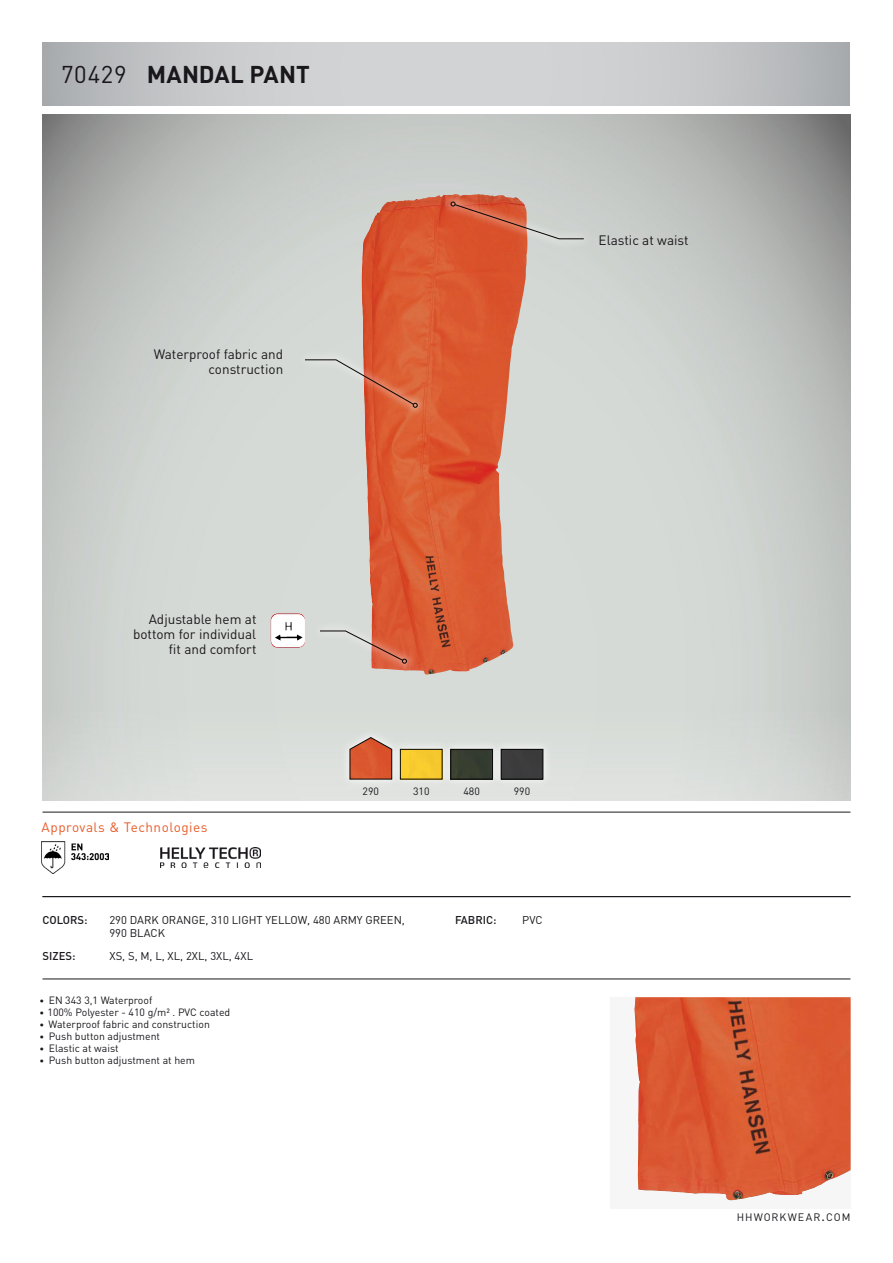
<style>
.page{position:relative;width:893px;height:1263px;background:#fff}
.page>*{position:absolute;margin:0;border:0;box-sizing:border-box;transform-origin:0 0}
.Artikkelnummer{font:700 24px "DIN";letter-spacing:.005em;color:#1a171c}
.Artikkelnummer-2{font:24px "DIN";letter-spacing:.03em;color:#1a171c}
.Characteristics{font:13.5px/15px "DIN";color:#1a171c;text-align:right}
.t1{font:13.5px "DIN";letter-spacing:.04em;color:#e95b29}
.Colors__sizes__fabri{font:11.25px/13.5px "DIN";color:#1a171c}
.t2{font:500 11.25px "DIN";color:#1a171c}
.t3{font:10.65px "DIN";letter-spacing:.09em;color:#1a171c}
.Color_codes{font:10.5px "DIN";color:#1a171c}
.s1{font-size:9px}
.s2{font-size:15.3px}
</style>
<div class="page">
<svg style="left:43px;top:43px;width:807px;height:63px;background:#c6c8ca"></svg>
<hr style="left:43px;top:979px;width:807px;height:1px;background:#1a171c">
<hr style="left:43px;top:896px;width:807px;height:1px;background:#1a171c">
<hr style="left:43px;top:812px;width:807px;height:1px;background:#1a171c">
<img style="left:43px;top:115px;width:807px;height:686px">
<div style="left:610px;top:997px;width:241px;height:211px;background:#f6f6f7"></div>
<img style="left:634px;top:997px;width:217px;height:204px">
<img style="left:42px;top:842px;width:66px;height:31px">
<img style="left:160px;top:848px;width:100px;height:19px">
<img style="left:271px;top:613px;width:34px;height:35px">
<img style="left:362px;top:194px;width:159px;height:480px">
<div style="left:390px;top:739px;width:62px;height:50px;background:#e1e4e1"></div>
<img style="left:402px;top:751px;width:38px;height:27px">
<div style="left:400px;top:749px;width:43px;height:31px;border:1px solid #060505"></div>
<div style="left:440px;top:739px;width:63px;height:50px;background:#fff;opacity:.75"></div>
<img style="left:452px;top:751px;width:39px;height:27px">
<div style="left:450px;top:749px;width:43px;height:31px;border:1px solid #060505"></div>
<div style="left:491px;top:739px;width:62px;height:50px;background:#fff;opacity:.75"></div>
<img style="left:503px;top:751px;width:38px;height:27px">
<div style="left:501px;top:749px;width:42px;height:31px;border:1px solid #060505"></div>
<div style="left:340px;top:728px;width:62px;height:61px;background:#e0e3e0"></div>
<svg style="left:349px;top:737px;width:44px;height:43px;background:#cb6849"></svg>
<div style="left:441px;top:192px;width:152px;height:57px;background:#fff;opacity:.75"></div>
<svg style="left:450px;top:201px;width:135px;height:39px;background:#cf8b76"></svg>
<div style="left:296px;top:349px;width:131px;height:68px;background:#fff;opacity:.75"></div>
<svg style="left:304px;top:359px;width:114px;height:49px;background:#d49e8a"></svg>
<div style="left:311px;top:621px;width:105px;height:52px;background:#fff;opacity:.75"></div>
<svg style="left:319px;top:630px;width:88px;height:34px;background:#d2a696"></svg>
<p class="Artikkelnummer-2" style="left:61px;top:60px;width:67px">70429</p>
<p class="Artikkelnummer" style="left:147px;top:59px;width:165px">MANDAL PANT</p>
<p class="Characteristics" style="left:154px;top:347px;width:131px">Waterproof fabric and construction</p>
<p class="Characteristics" style="left:599px;top:232px;width:91px">Elastic at waist</p>
<p class="Characteristics" style="left:133px;top:612px;width:125px">Adjustable hem at bottom for individual fit and comfort</p>
<p class="t1" style="left:42px;top:818px;width:167px">Approvals &amp; Technologies</p>
<p class="Color_codes" style="left:363px;top:784px;width:18px">290</p>
<p class="Color_codes" style="left:413px;top:784px;width:18px">310</p>
<p class="Color_codes" style="left:463px;top:784px;width:18px">480</p>
<p class="Color_codes" style="left:514px;top:784px;width:18px">990</p>
<p class="t2" style="left:43px;top:913px;width:47px">COLORS:</p>
<p class="t2" style="left:43px;top:949px;width:34px">SIZES:</p>
<p class="Colors__sizes__fabri" style="left:109px;top:913px;width:297px">290 DARK ORANGE, 310 LIGHT YELLOW, 480 ARMY GREEN,<br>990 BLACK</p>
<p class="Colors__sizes__fabri" style="left:109px;top:949px;width:145px">XS, S, M, L, XL, 2XL, 3XL, 4XL</p>
<p class="Color_codes" style="left:40px;top:993px;width:114px"><span class="s1">•</span> EN 343 3,1 Waterproof</p>
<p class="Color_codes" style="left:40px;top:1005px;width:192px"><span class="s1">•</span> 100% Polyester - 410 g/m² . PVC coated</p>
<p class="Color_codes" style="left:40px;top:1017px;width:172px"><span class="s1">•</span> Waterproof fabric and construction</p>
<p class="Color_codes" style="left:40px;top:1029px;width:122px"><span class="s1">•</span> Push button adjustment</p>
<p class="Color_codes" style="left:40px;top:1041px;width:81px"><span class="s1">•</span> Elastic at waist</p>
<p class="Color_codes" style="left:40px;top:1053px;width:157px"><span class="s1">•</span> Push button adjustment at hem</p>
<p class="t2" style="left:455px;top:913px;width:43px">FABRIC:</p>
<p class="Colors__sizes__fabri" style="left:522px;top:913px;width:22px">PVC</p>
<p class="t3" style="left:737px;top:1211px;width:115px">HHWORKWEAR<span class="s2">.</span>COM</p>
</div>
